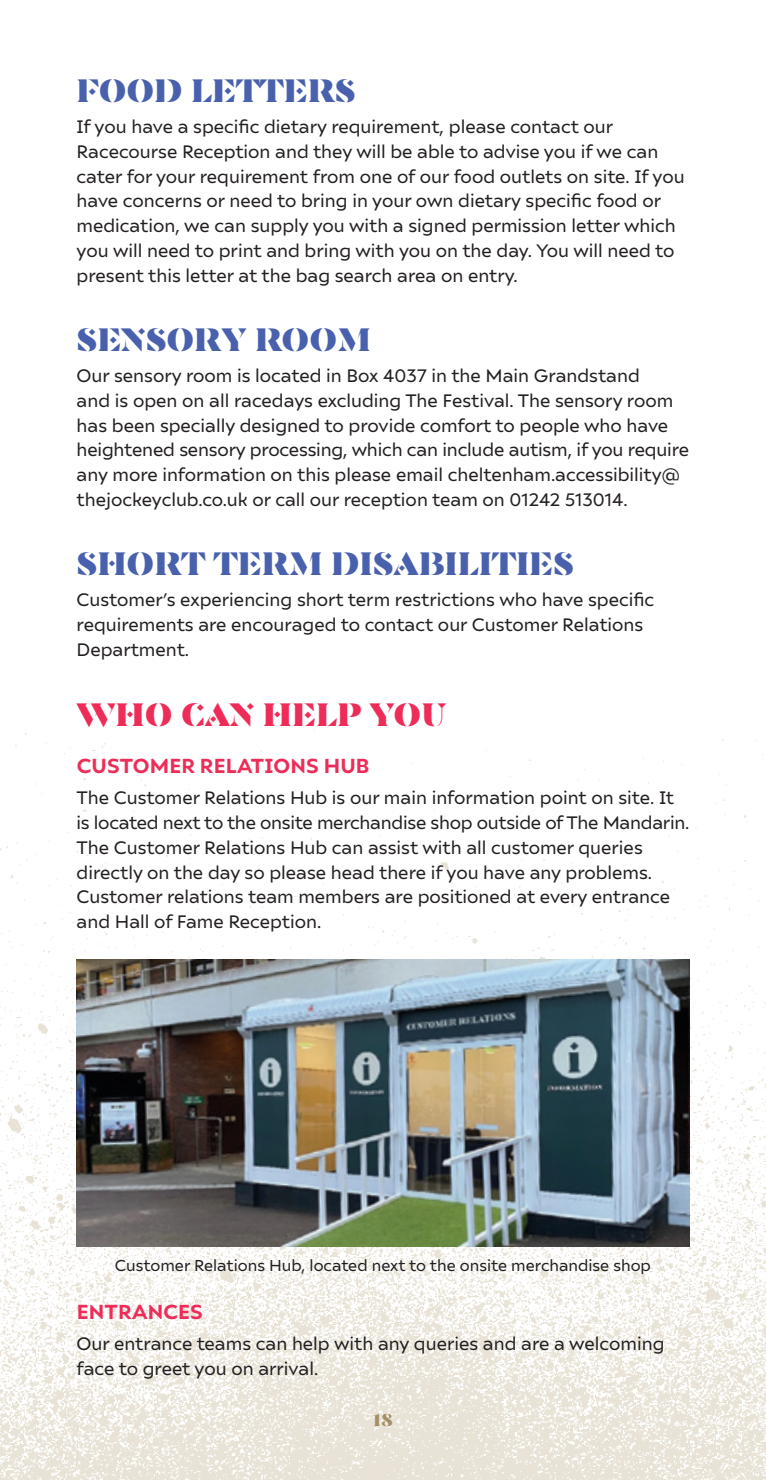
<style>
.page{position:relative;width:766px;height:1480px;background:#fff}
.page>*{position:absolute;margin:0;border:0;box-sizing:border-box;transform-origin:0 0}
.t1{font:33.75px "Jockey Club Display";color:#4961ad}
.REBRAND_PAGE_HEADER{font:33.75px "Jockey Club Display";color:#ee2c58}
.t2{font:700 20.25px "Ariana Pro";letter-spacing:.01em;color:#ee2c58}
.t3{font:18px/24.8px "Ariana Pro";color:#231f20}
.t4{font:18px "Jockey Club Display";color:#a48e65}
.t5{font:15.75px "Ariana Pro";color:#231f20}
</style>
<div class="page">
<img style="left:0;top:729px;width:765px;height:751px">
<img style="left:77px;top:959px;width:612px;height:287px">
<p class="t1" style="left:77px;top:70px;width:280px">FOOD LETTERS</p>
<p class="t3" style="left:77px;top:113px;width:609px">If you have a specific dietary requirement, please contact our Racecourse Reception and they will be able to advise you if we can cater for your requirement from one of our food outlets on site. If you have concerns or need to bring in your own dietary specific food or medication, we can supply you with a signed permission letter which you will need to print and bring with you on the day. You will need to present this letter at the bag search area on entry.</p>
<p class="t1" style="left:77px;top:319px;width:296px">SENSORY ROOM</p>
<p class="t3" style="left:77px;top:362px;width:613px">Our sensory room is located in Box 4037 in the Main Grandstand<br>and is open on all racedays excluding The Festival. The sensory room has been specially designed to provide comfort to people who have heightened sensory processing, which can include autism, if you require any more information on this please email cheltenham.accessibility@ thejockeyclub.co.uk or call our reception team on 01242 513014.</p>
<p class="t1" style="left:77px;top:543px;width:498px">SHORT TERM DISABILITIES</p>
<p class="t3" style="left:77px;top:587px;width:579px">Customer’s experiencing short term restrictions who have specific requirements are encouraged to contact our Customer Relations<br>Department.</p>
<p class="REBRAND_PAGE_HEADER" style="left:77px;top:694px;width:370px">WHO CAN HELP YOU</p>
<p class="t2" style="left:77px;top:751px;width:294px">CUSTOMER RELATIONS HUB</p>
<p class="t3" style="left:77px;top:785px;width:614px">The Customer Relations Hub is our main information point on site. It is located next to the onsite merchandise shop outside of The Mandarin.<br>The Customer Relations Hub can assist with all customer queries directly on the day so please head there if you have any problems.<br>Customer relations team members are positioned at every entrance and Hall of Fame Reception.</p>
<p class="t5" style="left:115px;top:1255px;width:537px">Customer Relations Hub, located next to the onsite merchandise shop</p>
<p class="t2" style="left:77px;top:1297px;width:128px">ENTRANCES</p>
<p class="t3" style="left:77px;top:1331px;width:589px">Our entrance teams can help with any queries and are a welcoming face to greet you on arrival.</p>
<p class="t4" style="left:373px;top:1409px;width:21px">18</p>
</div>
